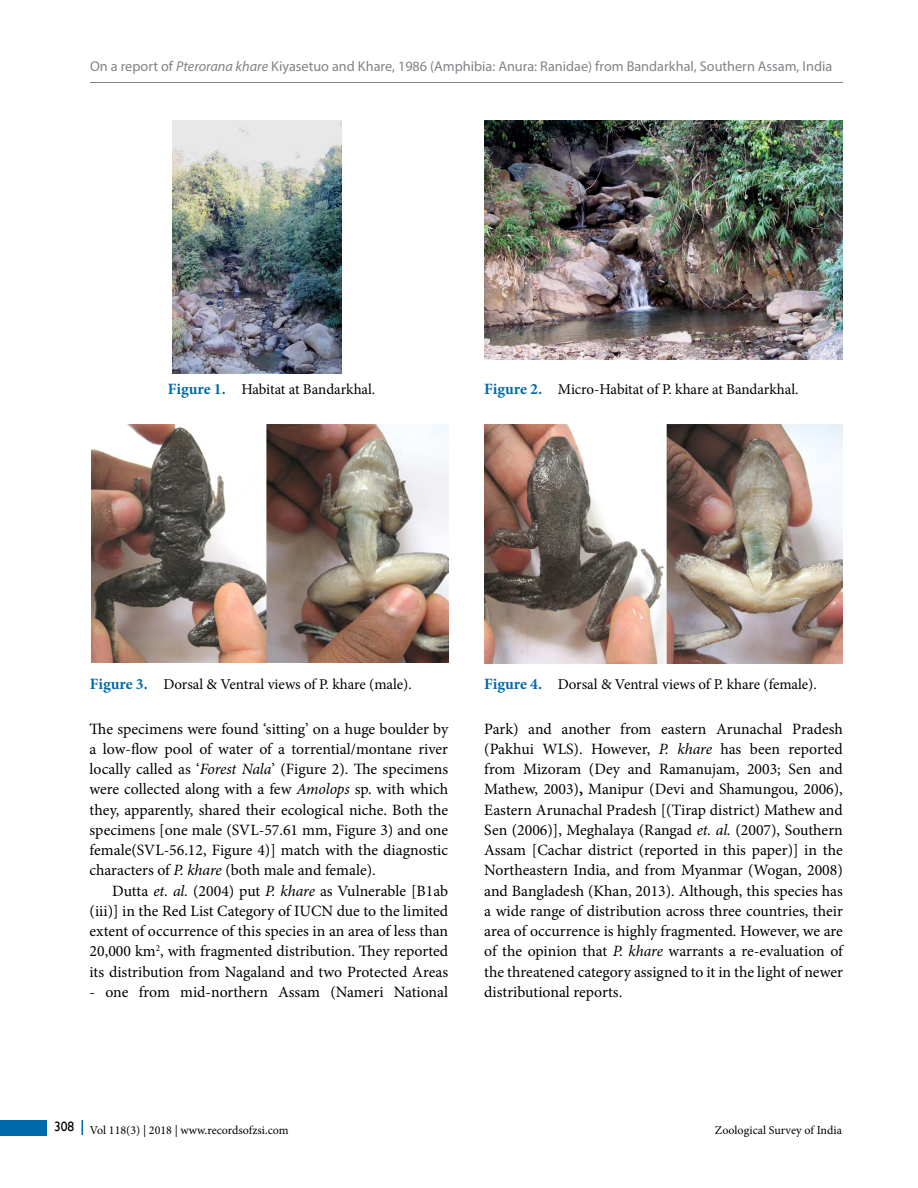
<style>
.page{position:relative;width:918px;height:1188px;background:#fff}
.page>*{position:absolute;margin:0;border:0;box-sizing:border-box;transform-origin:0 0}
.t1{font:15.75px/20.2px "Minion Pro";letter-spacing:-.005em;color:#000;text-align:justify}
.t2{font:15px "Minion Pro";letter-spacing:-.005em;color:#000}
.t3{font:14.25px "Myriad Pro";color:#818387}
.t4{font:12px "Minion Pro";color:#000}
.s1{font-style:italic}
.s2{font-weight:700;font-size:15.75px;color:#0069aa}
.s3{font-weight:700}
</style>
<div class="page">
<div style="left:0;top:1120px;width:47px;height:15px;background:#0069aa"></div>
<svg style="left:82px;top:1120px;width:1px;height:15px"></svg>
<hr style="left:90px;top:82px;width:753px;height:1px;background:#818387">
<img style="left:172px;top:121px;width:169px;height:253px">
<img style="left:485px;top:121px;width:358px;height:239px">
<img style="left:92px;top:424px;width:356px;height:238px">
<img style="left:484px;top:424px;width:359px;height:239px">
<p class="t3" style="left:90px;top:57px;width:744px">On a report of <span class="s1">Pterorana khare</span> Kiyasetuo and Khare, 1986 (Amphibia: Anura: Ranidae) from Bandarkhal, Southern Assam, India</p>
<p class="t2" style="left:168px;top:379px;width:209px"><span class="s2">Figure 1.</span> Habitat at Bandarkhal.</p>
<p class="t2" style="left:484px;top:379px;width:316px"><span class="s2">Figure 2.</span> Micro-Habitat of P. khare at Bandarkhal.</p>
<p class="t2" style="left:90px;top:674px;width:323px"><span class="s2">Figure 3.</span> Dorsal &amp; Ventral views of P. khare (male).</p>
<p class="t2" style="left:484px;top:674px;width:334px"><span class="s2">Figure 4.</span> Dorsal &amp; Ventral views of P. khare (female).</p>
<p class="t1" style="left:90px;top:719px;width:360px">The specimens were found ‘sitting’ on a huge boulder by a low-flow pool of water of a torrential/montane river locally called as ‘<span class="s1">Forest Nala</span>’ (Figure 2). The specimens were collected along with a few <span class="s1">Amolops</span> sp. with which they, apparently, shared their ecological niche. Both the specimens [one male (SVL-57.61 mm, Figure 3) and one female(SVL-56.12, Figure 4)] match with the diagnostic characters of <span class="s1">P. khare</span> (both male and female).</p>
<p class="t1" style="left:90px;top:881px;width:360px;text-indent:23px">Dutta <span class="s1">et. al.</span> (2004) put <span class="s1">P. khare</span> as Vulnerable [B1ab (iii)] in the Red List Category of IUCN due to the limited extent of occurrence of this species in an area of less than 20,000 km<sup>2</sup>, with fragmented distribution. They reported its distribution from Nagaland and two Protected Areas</p>
<p class="t1" style="left:90px;top:982px;width:360px">- one from mid-northern Assam (Nameri National</p>
<p class="t1" style="left:484px;top:719px;width:360px">Park) and another from eastern Arunachal Pradesh (Pakhui WLS). However, <span class="s1">P. khare</span> has been reported from Mizoram (Dey and Ramanujam, 2003; Sen and Mathew, 2003)<span class="s3">,</span> Manipur (Devi and Shamungou, 2006), Eastern Arunachal Pradesh [(Tirap district) Mathew and Sen (2006)], Meghalaya (Rangad <span class="s1">et. al.</span> (2007), Southern Assam [Cachar district (reported in this paper)] in the Northeastern India, and from Myanmar (Wogan, 2008) and Bangladesh (Khan, 2013). Although, this species has a wide range of distribution across three countries, their area of occurrence is highly fragmented. However, we are of the opinion that <span class="s1">P. khare</span> warrants a re-evaluation of the threatened category assigned to it in the light of newer distributional reports.</p>
<p class="t4" style="left:54px;top:1122px;width:236px"><sup>308</sup> Vol 118(3) | 2018 | www.recordsofzsi.com</p>
<p class="t4" style="left:715px;top:1122px;width:129px">Zoological Survey of India</p>
</div>
